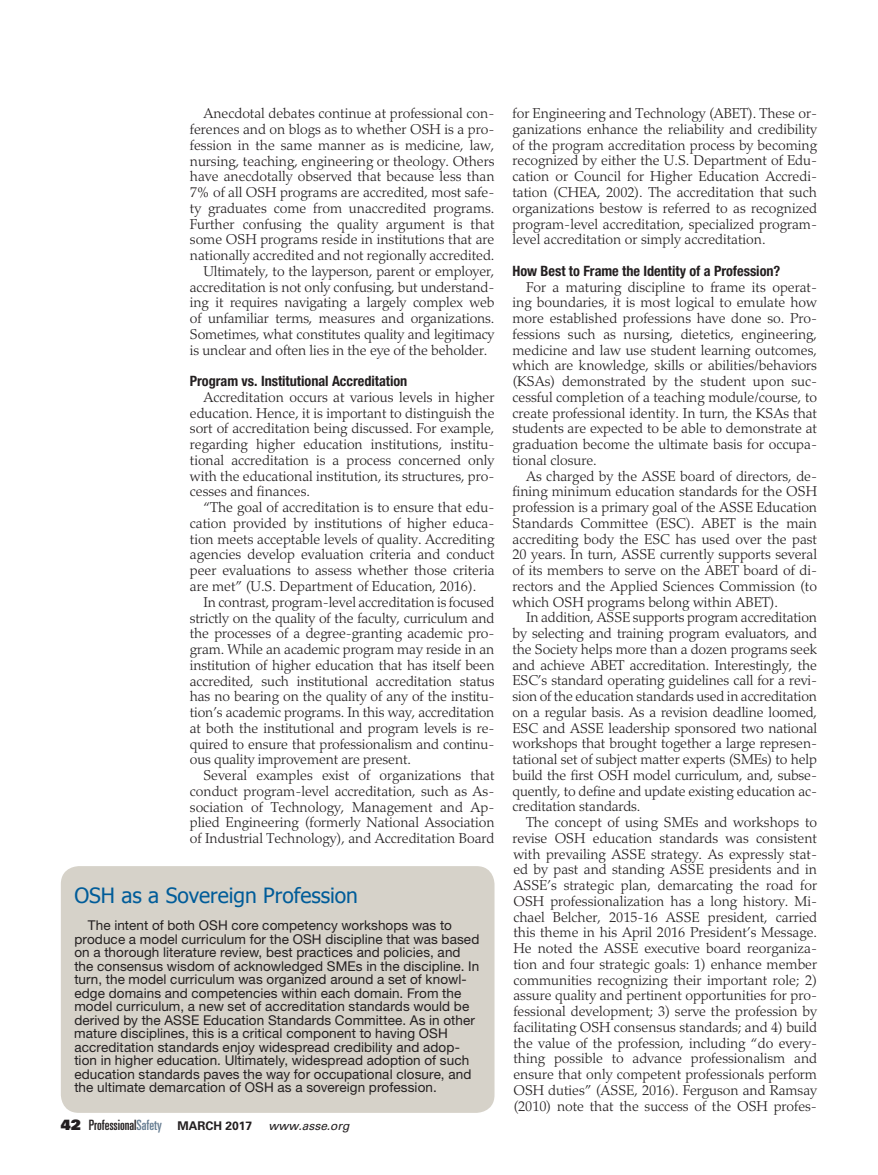
<style>
.page{position:relative;width:878px;height:1175px;background:#fff}
.page>*{position:absolute;margin:0;border:0;box-sizing:border-box;transform-origin:0 0}
.t1{font:21px "Tahoma";color:#005c99}
.t2{font:300 14.25px/15.8px "Palatino LT Std";color:#231f20;text-align:justify}
.t3{font:700 condensed 14.25px "Helvetica Neue LT Std";color:#231f20}
.t4{font:ultra-condensed 14.25px "Univers LT Std";color:#231f20}
.t5{font:13.5px/13.5px "Helvetica Neue LT Std";letter-spacing:.005em;color:#231f20}
.s1{font-family:"Univers LT Std X Black";font-stretch:normal}
.s2{color:#657c91}
.s3{font-weight:700;font-stretch:normal;font-size:12px}
.s4{font-style:italic;font-stretch:normal;font-size:12px}
</style>
<div class="page">
<div style="left:61px;top:866px;width:433px;height:246px;background:#d6d2c9;border-radius:18px"></div>
<p class="t2" style="left:203px;top:106px;width:292px">Anecdotal debates continue at professional con-</p>
<p class="t2" style="left:190px;top:122px;width:306px">ferences and on blogs as to whether OSH is a pro-</p>
<p class="t2" style="left:190px;top:137px;width:306px">fession in the same manner as is medicine, law,</p>
<p class="t2" style="left:190px;top:153px;width:306px">nursing, teaching, engineering or theology. Others</p>
<p class="t2" style="left:190px;top:169px;width:306px">have anecdotally observed that because less than</p>
<p class="t2" style="left:190px;top:185px;width:306px">7% of all OSH programs are accredited, most safe-</p>
<p class="t2" style="left:190px;top:200px;width:306px">ty graduates come from unaccredited programs.</p>
<p class="t2" style="left:190px;top:216px;width:306px">Further confusing the quality argument is that</p>
<p class="t2" style="left:190px;top:232px;width:306px">some OSH programs reside in institutions that are</p>
<p class="t2" style="left:190px;top:248px;width:306px">nationally accredited and not regionally accredited.</p>
<p class="t2" style="left:203px;top:263px;width:292px">Ultimately, to the layperson, parent or employer,</p>
<p class="t2" style="left:190px;top:279px;width:306px">accreditation is not only confusing, but understand-</p>
<p class="t2" style="left:190px;top:295px;width:306px">ing it requires navigating a largely complex web</p>
<p class="t2" style="left:190px;top:311px;width:306px">of unfamiliar terms, measures and organizations.</p>
<p class="t2" style="left:190px;top:326px;width:306px">Sometimes, what constitutes quality and legitimacy</p>
<p class="t2" style="left:190px;top:342px;width:299px">is unclear and often lies in the eye of the beholder.</p>
<p class="t3" style="left:190px;top:372px;width:219px">Program vs. Institutional Accreditation</p>
<p class="t2" style="left:190px;top:389px;width:306px;text-indent:13px">Accreditation occurs at various levels in higher education. Hence, it is important to distinguish the sort of accreditation being discussed. For example, regarding higher education institutions, institu&shy;tional accreditation is a process concerned only with the educational institution, its structures, pro&shy;cesses and finances.</p>
<p class="t2" style="left:190px;top:500px;width:306px;text-indent:13px">“The goal of accreditation is to ensure that edu&shy;cation provided by institutions of higher educa&shy;tion meets acceptable levels of quality. Accrediting agencies develop evaluation criteria and conduct peer evaluations to assess whether those criteria are met” (U.S. Department of Education, 2016).</p>
<p class="t2" style="left:190px;top:594px;width:306px;text-indent:13px">In contrast, program-level accreditation is focused strictly on the quality of the faculty, curriculum and the processes of a degree-granting academic pro&shy;gram. While an academic program may reside in an institution of higher education that has itself been accredited, such institutional accreditation status has no bearing on the quality of any of the institu&shy;tion’s academic programs. In this way, accreditation at both the institutional and program levels is re&shy;quired to ensure that professionalism and continu&shy;ous quality improvement are present.</p>
<p class="t2" style="left:190px;top:767px;width:306px;text-indent:13px">Several examples exist of organizations that conduct program-level accreditation, such as As&shy;sociation of Technology, Management and Ap&shy;plied Engineering (formerly National Association of Industrial Technology), and Accreditation Board</p>
<h1 class="t1" style="left:74px;top:881px;width:285px">OSH as a Sovereign Profession</h1>
<p class="t5" style="left:74px;top:918px;width:406px;text-indent:14px">The intent of both OSH core competency workshops was to produce a model curriculum for the OSH discipline that was based on a thorough literature review, best practices and policies, and the consensus wisdom of acknowledged SMEs in the discipline. I n turn, the model curriculum was organized around a set of knowl&shy;edge domains and competencies within each domain. From the model curriculum, a new set of accreditation standards would be derived by the ASSE Education Standards Committee. As in other mature disciplines, this is a critical component to having OSH accreditation standards enjoy widespread credibility and adop&shy;tion in higher education. Ultimately, widespread adoption of such education standards paves the way for occupational closure, and the ultimate demarcation of OSH as a sovereign profession.</p>
<p class="t4" style="left:61px;top:1116px;width:290px"><span class="s1">42</span> Professional<span class="s2">Safety</span> <span class="s3">MARCH 2017</span> <span class="s4">www.asse.org</span></p>
<p class="t2" style="left:512px;top:106px;width:306px">for Engineering and Technology (ABET). These or&shy;ganizations enhance the reliability and credibility of the program accreditation process by becoming recognized by either the U.S. Department of Edu&shy;cation or Council for Higher Education Accredi&shy;tation (CHEA, 2002). The accreditation that such organizations bestow is referred to as recognized program-level accreditation, specialized program&shy;level accreditation or simply accreditation.</p>
<p class="t3" style="left:512px;top:262px;width:269px">How Best to Frame the Identity of a Profession?</p>
<p class="t2" style="left:512px;top:279px;width:306px;text-indent:13px">For a maturing discipline to frame its operat&shy;ing boundaries, it is most logical to emulate how more established professions have done so. Pro&shy;fessions such as nursing, dietetics, engineering, medicine and law use student learning outcomes, which are knowledge, skills or abilities/behaviors (KSAs) demonstrated by the student upon suc&shy;cessful completion of a teaching module/course, to create professional identity. In turn, the KSAs that students are expected to be able to demonstrate at graduation become the ultimate basis for occupa&shy;tional closure.</p>
<p class="t2" style="left:512px;top:468px;width:306px;text-indent:13px">As charged by the ASSE board of directors, de&shy;fining minimum education standards for the OSH profession is a primary goal of the ASSE Education Standards Committee (ESC). ABET is the main accrediting body the ESC has used over the past 20 years. In turn, ASSE currently supports several of its members to serve on the ABET board of di&shy;rectors and the Applied Sciences Commission (to which OSH programs belong within ABET).</p>
<p class="t2" style="left:512px;top:610px;width:306px;text-indent:13px">In addition, ASSE supports program accreditation by selecting and training program evaluators, and the Society helps more than a dozen programs seek and achieve ABET accreditation. Interestingly, the ESC’s standard operating guidelines call for a revi&shy;sion of the education standards used in accreditation on a regular basis. As a revision deadline loomed, ESC and ASSE leadership sponsored two national workshops that brought together a large represen&shy;tational set of subject matter experts (SMEs) to help build the first OSH model curriculum, and, subse&shy;quently, to define and update existing education ac&shy;creditation standards.</p>
<p class="t2" style="left:512px;top:814px;width:306px;text-indent:13px">The concept of using SMEs and workshops to revise OSH education standards was consistent with prevailing ASSE strategy. As expressly stat&shy;ed by past and standing ASSE presidents and in ASSE’s strategic plan, demarcating the road for OSH professionalization has a long history. Mi&shy;chael Belcher, 2015-16 ASSE president, carried this theme in his April 2016 President’s Message.<br>He noted the ASSE executive board reorganiza&shy;tion and four strategic goals: 1) enhance member communities recognizing their important role; 2) assure quality and pertinent opportunities for pro&shy;fessional development; 3) serve the profession by facilitating OSH consensus standards; and 4) build the value of the profession, including “do every&shy;thing possible to advance professionalism and ensure that only competent professionals perform OSH duties” (ASSE, 2016). Ferguson and Ramsay (2010) note that the success of the OSH profes-</p>
</div>
